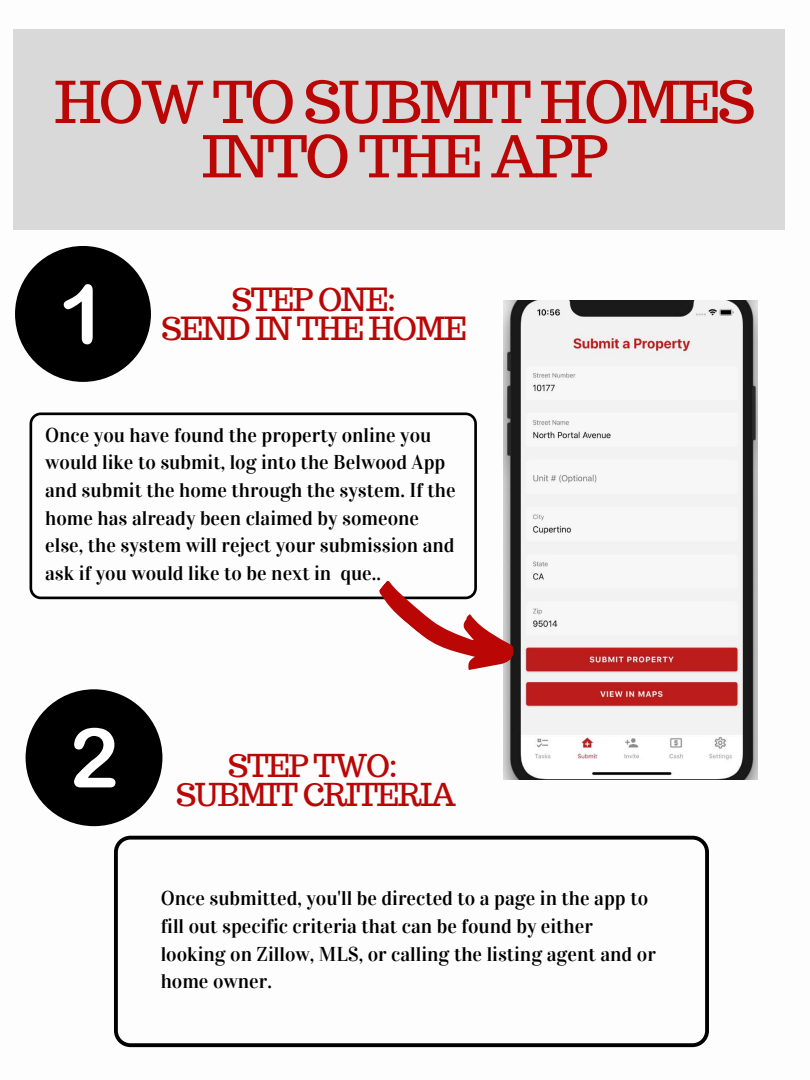
<style>
.page{position:relative;width:810px;height:1080px;background:#fff}
.page>*{position:absolute;margin:0;border:0;box-sizing:border-box;transform-origin:0 0}
.t1{font:57.5px/54.4px "Trocchi";letter-spacing:-.04em;color:#bb0606;text-align:center}
.t2{font:31.25px "Trocchi";letter-spacing:-.04em;color:#bb0606}
.t3{font:30.88px "Trocchi";letter-spacing:-.04em;color:#bb0606}
.t4{font:20px/27.6px "Vidaloka";color:#000}
</style>
<div class="page">
<div style="left:14px;top:29px;width:771px;height:200px;background:#d9d9d9"></div>
<div style="left:15px;top:246px;width:136px;height:136px;background:#000;border-radius:50%"></div>
<svg style="left:64px;top:284px;width:29px;height:60px"></svg>
<div style="left:26px;top:689px;width:136px;height:137px;background:#000;border-radius:50%"></div>
<svg style="left:74px;top:728px;width:42px;height:59px"></svg>
<img style="left:503px;top:300px;width:255px;height:480px">
<svg style="left:30px;top:413px;width:447px;height:186px"></svg>
<svg style="left:374px;top:557px;width:144px;height:132px"></svg>
<svg style="left:114px;top:836px;width:595px;height:211px"></svg>
<p class="t1" style="left:55px;top:75px;width:702px">HOW TO SUBMIT HOMES<br>INTO THE APP</p>
<p class="t2" style="left:232px;top:279px;width:166px">STEP ONE:</p>
<p class="t2" style="left:161px;top:308px;width:307px">SEND IN THE HOME</p>
<p class="t4" style="left:45px;top:421px;width:412px">Once you have found the property online you would like to submit, log into the Belwood App and submit the home through the system. If the home has already been claimed by someone else, the system will reject your submission and ask if you would like to be next in que..</p>
<p class="t3" style="left:228px;top:745px;width:171px">STEP TWO:</p>
<p class="t3" style="left:176px;top:774px;width:281px">SUBMIT CRITERIA</p>
<p class="t4" style="left:161px;top:885px;width:497px">Once submitted, you'll be directed to a page in the app to fill out specific criteria that can be found by either looking on Zillow, MLS, or calling the listing agent and or home owner.</p>
</div>
